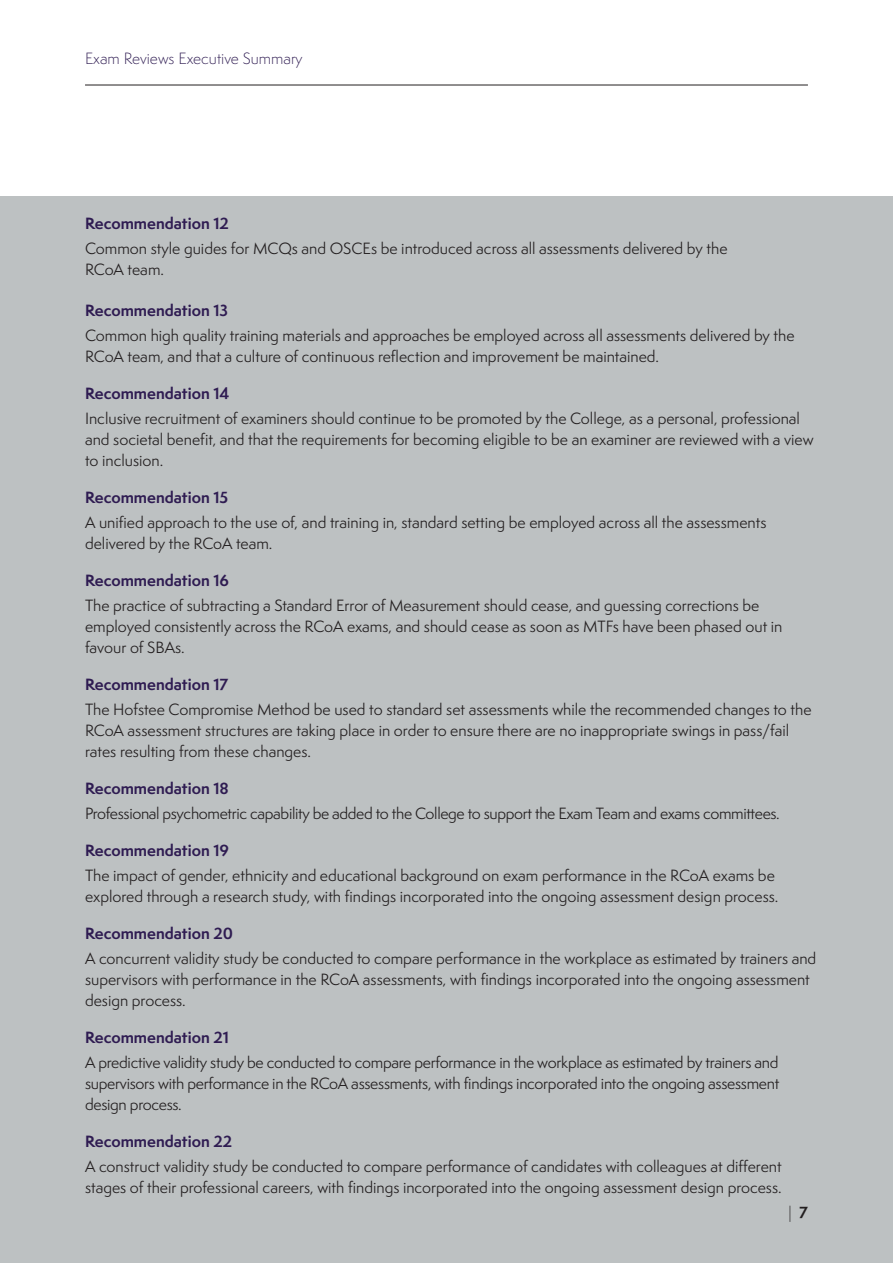
<style>
.page{position:relative;width:893px;height:1263px;background:#fff}
.page>*{position:absolute;margin:0;border:0;box-sizing:border-box;transform-origin:0 0}
.t1{font:15px/21px "Semplicita Pro";color:#231f20}
.t2{font:700 15px "Semplicita Pro";color:#2f1c52}
.t3{font:15px "Semplicita Pro";letter-spacing:-.025em;color:#231f20}
.t4{font:300 15px "Semplicita Pro";color:#2f1c52}
.t5{font:300 15px "Semplicita Pro";color:#231f20}
.s1{font-weight:700}
</style>
<div class="page">
<hr style="left:85px;top:85px;width:723px;height:1px;background:#231f20">
<div style="left:0;top:196px;width:893px;height:1067px;background:#bdc1c2"></div>
<p class="t4" style="left:85px;top:48px;width:219px">Exam Reviews Executive Summary</p>
<p class="t2" style="left:85px;top:212px;width:145px">Recommendation 12</p>
<p class="t1" style="left:85px;top:238px;width:644px">Common style guides for MCQs and OSCEs be introduced across all assessments delivered by the<br>RCoA team.</p>
<p class="t2" style="left:85px;top:299px;width:145px">Recommendation 13</p>
<p class="t1" style="left:85px;top:325px;width:711px">Common high quality training materials and approaches be employed across all assessments delivered by the<br>RCoA team, and that a culture of continuous reflection and improvement be maintained.</p>
<p class="t2" style="left:85px;top:382px;width:146px">Recommendation 14</p>
<p class="t1" style="left:85px;top:408px;width:730px">Inclusive recruitment of examiners should continue to be promoted by the College, as a personal, professional and societal benefit, and that the requirements for becoming eligible to be an examiner are reviewed with a view to inclusion.</p>
<p class="t2" style="left:85px;top:486px;width:145px">Recommendation 15</p>
<p class="t1" style="left:85px;top:512px;width:683px">A unified approach to the use of, and training in, standard setting be employed across all the assessments delivered by the RCoA team.</p>
<p class="t2" style="left:85px;top:569px;width:146px">Recommendation 16</p>
<p class="t1" style="left:85px;top:595px;width:699px">The practice of subtracting a Standard Error of Measurement should cease, and guessing corrections be employed consistently across the RCoA exams, and should cease as soon as MTFs have been phased out in favour of SBAs.</p>
<p class="t2" style="left:85px;top:673px;width:145px">Recommendation 17</p>
<p class="t1" style="left:85px;top:699px;width:728px">The Hofstee Compromise Method be used to standard set assessments while the recommended changes to the<br>RCoA assessment structures are taking place in order to ensure there are no inappropriate swings in pass/fail rates resulting from these changes.</p>
<p class="t2" style="left:85px;top:777px;width:145px">Recommendation 18</p>
<p class="t3" style="left:85px;top:803px;width:696px">Professional psychometric capability be added to the College to support the Exam Team and exams committees.</p>
<p class="t2" style="left:85px;top:839px;width:146px">Recommendation 19</p>
<p class="t1" style="left:85px;top:865px;width:695px">The impact of gender, ethnicity and educational background on exam performance in the RCoA exams be explored through a research study, with findings incorporated into the ongoing assessment design process.</p>
<p class="t2" style="left:85px;top:922px;width:150px">Recommendation 20</p>
<p class="t1" style="left:85px;top:948px;width:733px">A concurrent validity study be conducted to compare performance in the workplace as estimated by trainers and supervisors with performance in the RCoA assessments, with findings incorporated into the ongoing assessment design process.</p>
<p class="t2" style="left:85px;top:1026px;width:145px">Recommendation 21</p>
<p class="t1" style="left:85px;top:1052px;width:696px;text-align:justify">A predictive validity study be conducted to compare performance in the workplace as estimated by trainers and supervisors with performance in the RCoA assessments, with findings incorporated into the ongoing assessment design process.</p>
<p class="t2" style="left:85px;top:1130px;width:149px">Recommendation 22</p>
<p class="t1" style="left:85px;top:1156px;width:698px">A construct validity study be conducted to compare performance of candidates with colleagues at different stages of their professional careers, with findings incorporated into the ongoing assessment design process.</p>
<p class="t5" style="left:788px;top:1202px;width:21px">| <span class="s1">7</span></p>
</div>
